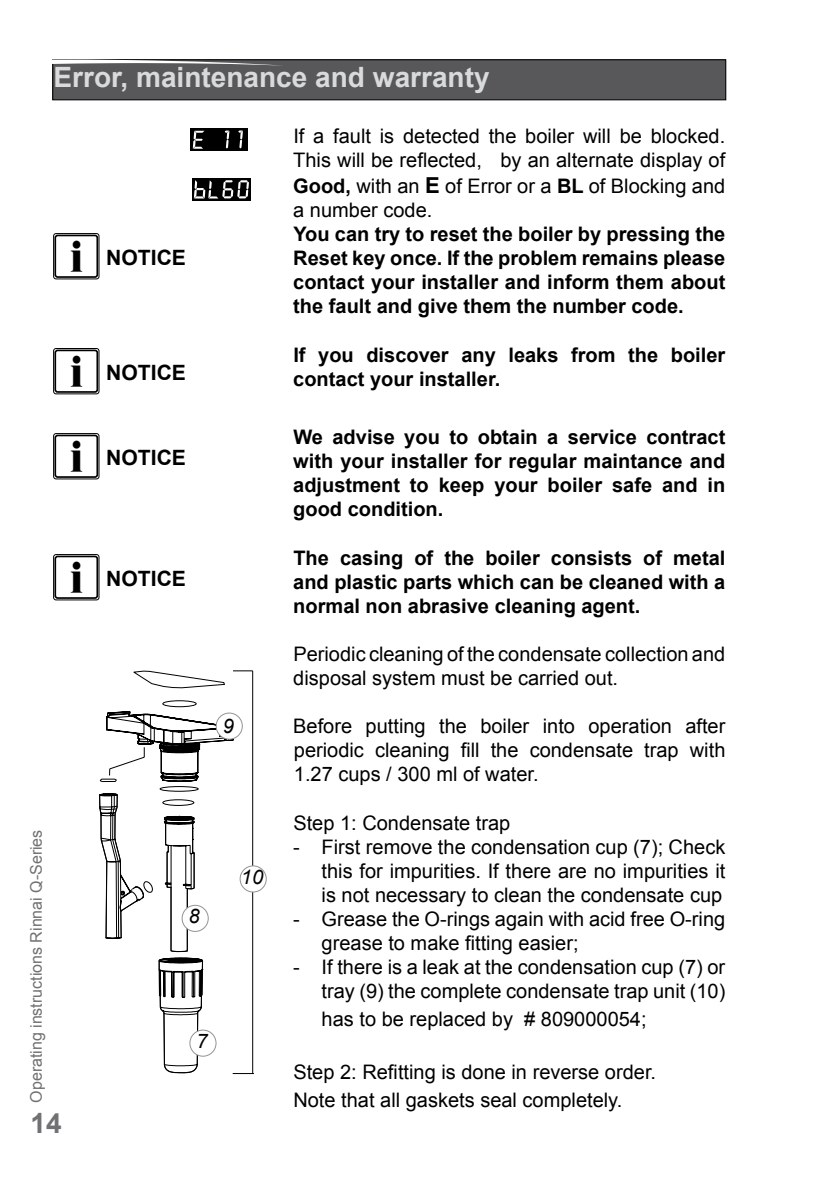
<style>
.page{position:relative;width:840px;height:1191px;background:#fff}
.page>*{position:absolute;margin:0;border:0;box-sizing:border-box;transform-origin:0 0}
.t1{font:700 28px "Arial";color:#d9dadb}
.t2{font:700 28px "Arial";color:#707172}
.t3{font:700 21px "Arial";color:#000}
.t4{font:20px/24px "Arial";color:#000}
.t5{font:700 20px/24px "Arial";color:#000;text-align:justify}
.t6{font:italic 20px "Arial";color:#000}
.t7{font:16px "Arial";color:#707172}
.s1{font-weight:700}
.s2{font-weight:700;font-size:22px}
.s3{font-family:"Times New Roman";font-weight:800;font-size:42.2px}
</style>
<div class="page">
<div style="left:53px;top:60px;width:672px;height:40px;background:#58585a"></div>
<div style="left:53px;top:60px;width:672px;height:40px;border:1px solid #000"></div>
<svg style="left:52px;top:59px;width:232px;height:7px"></svg>
<div style="left:190px;top:129px;width:58px;height:22px;background:#000"></div>
<svg style="left:193px;top:131px;width:11px;height:18px"></svg>
<svg style="left:224px;top:131px;width:5px;height:17px"></svg>
<svg style="left:238px;top:130px;width:5px;height:18px"></svg>
<svg style="left:192px;top:178px;width:58px;height:23px"></svg>
<svg style="left:194px;top:180px;width:55px;height:18px"></svg>
<div style="left:53px;top:348px;width:46px;height:46px;border:1px solid #000;border-radius:3px"></div>
<div style="left:54px;top:349px;width:44px;height:44px;border:2px solid #000;border-radius:2px"></div>
<div style="left:53px;top:233px;width:46px;height:46px;border:1px solid #000;border-radius:3px"></div>
<div style="left:54px;top:235px;width:44px;height:43px;border:2px solid #000;border-radius:2px"></div>
<div style="left:53px;top:433px;width:46px;height:46px;border:1px solid #000;border-radius:3px"></div>
<div style="left:54px;top:434px;width:44px;height:44px;border:2px solid #000;border-radius:2px"></div>
<div style="left:53px;top:554px;width:46px;height:46px;border:1px solid #000;border-radius:3px"></div>
<div style="left:54px;top:555px;width:44px;height:44px;border:2px solid #000;border-radius:2px"></div>
<svg style="left:133px;top:671px;width:92px;height:17px"></svg>
<hr style="left:252px;top:671px;width:1px;height:402px;background:#000">
<svg style="left:233px;top:670px;width:19px;height:1px"></svg>
<svg style="left:99px;top:700px;width:155px;height:374px"></svg>
<div style="left:216px;top:713px;width:26px;height:26px;background:#fff;border-radius:50%"></div>
<div style="left:215px;top:712px;width:28px;height:27px;border:1px solid #929395;border-radius:50%"></div>
<div style="left:240px;top:866px;width:26px;height:26px;background:#fff;border-radius:50%"></div>
<div style="left:239px;top:865px;width:27px;height:27px;border:1px solid #929395;border-radius:50%"></div>
<h1 class="t1" style="left:53px;top:58px;width:437px">Error, maintenance and warranty</h1>
<p class="t4" style="left:293px;top:124px;width:433px">If a fault is detected the boiler will be blocked.<br>This will be reflected, by an alternate display of</p>
<p class="t4" style="left:293px;top:174px;width:433px"><span class="s1">Good,</span> with an <span class="s2">E</span> of Error or a <span class="s1">BL</span> of Blocking and a number code.</p>
<p class="t5" style="left:293px;top:223px;width:433px">You can try to reset the boiler by pressing the Reset key once. If the problem remains please contact your installer and inform them about the fault and give them the number code.</p>
<p class="t5" style="left:293px;top:343px;width:433px">If you discover any leaks from the boiler contact your installer.</p>
<p class="t5" style="left:293px;top:426px;width:433px">We advise you to obtain a service contract with your installer for regular maintance and adjustment to keep your boiler safe and in good condition.</p>
<p class="t5" style="left:293px;top:546px;width:433px">The casing of the boiler consists of metal and plastic parts which can be cleaned with a normal non abrasive cleaning agent.</p>
<p class="t4" style="left:293px;top:642px;width:433px">Periodic cleaning of the condensate collection and disposal system must be carried out.</p>
<p class="t4" style="left:293px;top:714px;width:433px;text-align:justify">Before putting the boiler into operation after periodic cleaning fill the condensate trap with 1.27 cups / 300 ml of water.</p>
<p class="t4" style="left:293px;top:811px;width:218px">Step 1: Condensate trap</p>
<p class="t4" style="left:321px;top:835px;width:405px;text-align:justify;text-indent:-28px">- First remove the condensation cup (7); Check this for impurities. If there are no impurities it is not necessary to clean the condensate cup</p>
<p class="t4" style="left:321px;top:907px;width:405px;text-indent:-28px">- Grease the O-rings again with acid free O-ring grease to make fitting easier;</p>
<p class="t4" style="left:293px;top:955px;width:433px;text-align:right">- If there is a leak at the condensation cup (7) or tray (9) the complete condensate trap unit (10)</p>
<p class="t4" style="left:321px;top:1007px;width:326px">has to be replaced by # 809000054;</p>
<p class="t4" style="left:293px;top:1058px;width:364px;line-height:28.2px">Step 2: Refitting is done in reverse order.<br>Note that all gaskets seal completely.</p>
<p class="t3" style="left:70px;top:244px;width:117px"><span class="s3">i</span> NOTICE</p>
<p class="t3" style="left:70px;top:359px;width:117px"><span class="s3">i</span> NOTICE</p>
<p class="t3" style="left:70px;top:444px;width:117px"><span class="s3">i</span> NOTICE</p>
<p class="t3" style="left:70px;top:565px;width:117px"><span class="s3">i</span> NOTICE</p>
<p class="t6" style="left:222px;top:712px;width:13px">9</p>
<p class="t7" style="left:26px;top:1102px;width:274px;rotate:-90deg">Operating instructions Rinnai Q-Series</p>
<h1 class="t2" style="left:30px;top:1104px;width:33px">14</h1>
<p class="t6" style="left:241px;top:864px;width:24px">10</p>
<p class="t6" style="left:188px;top:903px;width:13px">8</p>
<p class="t6" style="left:196px;top:1028px;width:13px">7</p>
</div>
